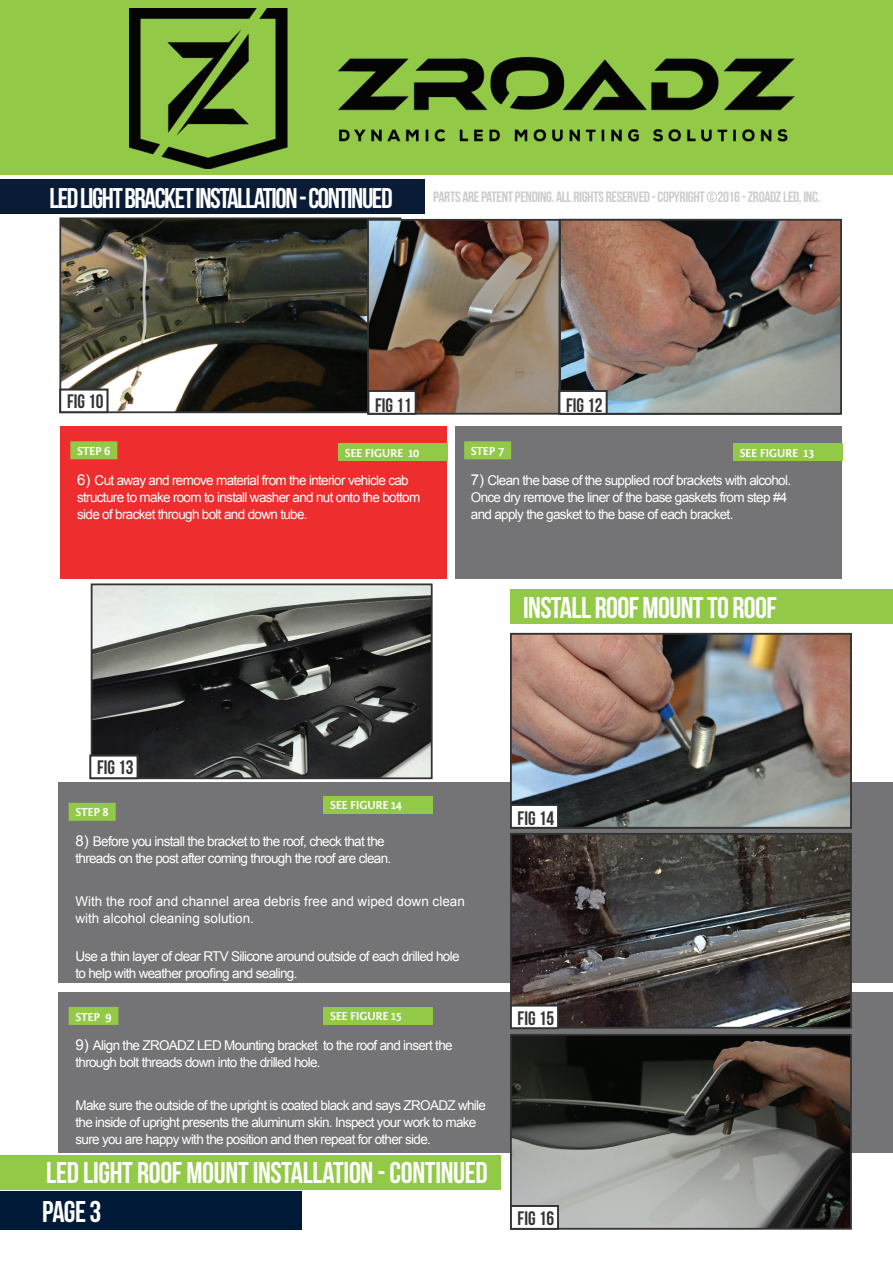
<style>
.page{position:relative;width:893px;height:1263px;background:#fff}
.page>*{position:absolute;margin:0;border:0;box-sizing:border-box;transform-origin:0 0}
.t1{font:30px "Bebas Neue";letter-spacing:-.01em;color:#fff}
.t2{font:28.5px "Bebas Neue";letter-spacing:-.05em;color:#fff}
.t3{font:19.5px "Bebas Neue";color:#323332}
.t4{font:15px "Bebas Neue";letter-spacing:-.02em;color:#ceccca}
.t5{font:13.5px/17px "Arial";letter-spacing:-.05em;color:#fff}
.t6{font:13.5px/17px "Arial";color:#fff}
.t7{font:700 12px "Fontin Sans";letter-spacing:-.02em;color:#fff}
.s1{font-size:15px}
</style>
<div class="page">
<div style="left:0;top:1191px;width:301px;height:39px;background:#001a37"></div>
<div style="left:455px;top:426px;width:387px;height:153px;background:#747375"></div>
<div style="left:60px;top:426px;width:387px;height:153px;background:#ee2d2f"></div>
<div style="left:58px;top:782px;width:835px;height:200px;background:#747375"></div>
<div style="left:58px;top:993px;width:835px;height:160px;background:#747375"></div>
<div style="left:464px;top:441px;width:47px;height:18px;background:#92c947"></div>
<div style="left:70px;top:441px;width:47px;height:18px;background:#92c947"></div>
<div style="left:69px;top:803px;width:47px;height:18px;background:#92c947"></div>
<div style="left:69px;top:1007px;width:49px;height:18px;background:#92c947"></div>
<div style="left:733px;top:443px;width:109px;height:18px;background:#92c947"></div>
<div style="left:338px;top:443px;width:109px;height:18px;background:#92c947"></div>
<div style="left:323px;top:796px;width:110px;height:18px;background:#92c947"></div>
<div style="left:323px;top:1007px;width:110px;height:18px;background:#92c947"></div>
<div style="left:0;top:0;width:893px;height:174px;background:#92c947"></div>
<div style="left:0;top:180px;width:424px;height:34px;background:#091b35"></div>
<div style="left:510px;top:590px;width:383px;height:34px;background:#92c947"></div>
<img style="left:62px;top:220px;width:305px;height:190px">
<div style="left:59px;top:217px;width:342px;height:196px;border:2px solid #323332"></div>
<div style="left:60px;top:389px;width:48px;height:24px;background:#fff"></div>
<div style="left:59px;top:389px;width:49px;height:24px;border:2px solid #323332"></div>
<img style="left:94px;top:586px;width:336px;height:190px">
<div style="left:91px;top:583px;width:342px;height:196px;border:2px solid #323332"></div>
<img style="left:370px;top:222px;width:188px;height:190px">
<div style="left:367px;top:219px;width:295px;height:196px;border:2px solid #323332"></div>
<img style="left:513px;top:836px;width:336px;height:189px">
<div style="left:510px;top:833px;width:342px;height:195px;border:2px solid #323332"></div>
<img style="left:562px;top:222px;width:277px;height:190px">
<div style="left:559px;top:219px;width:283px;height:196px;border:2px solid #323332"></div>
<div style="left:559px;top:390px;width:48px;height:24px;background:#fff"></div>
<div style="left:558px;top:390px;width:49px;height:25px;border:2px solid #323332"></div>
<div style="left:368px;top:390px;width:48px;height:24px;background:#fff"></div>
<div style="left:368px;top:390px;width:48px;height:25px;border:2px solid #323332"></div>
<div style="left:90px;top:755px;width:48px;height:24px;background:#fff"></div>
<div style="left:89px;top:755px;width:49px;height:24px;border:2px solid #323332"></div>
<img style="left:513px;top:636px;width:336px;height:190px">
<div style="left:510px;top:633px;width:342px;height:196px;border:2px solid #323332"></div>
<img style="left:513px;top:1037px;width:336px;height:190px">
<div style="left:510px;top:1034px;width:342px;height:196px;border:2px solid #323332"></div>
<div style="left:510px;top:804px;width:49px;height:24px;background:#fff"></div>
<div style="left:510px;top:804px;width:49px;height:25px;border:2px solid #323332"></div>
<div style="left:510px;top:1005px;width:49px;height:24px;background:#fff"></div>
<div style="left:510px;top:1005px;width:49px;height:24px;border:2px solid #323332"></div>
<div style="left:510px;top:1205px;width:49px;height:24px;background:#fff"></div>
<div style="left:510px;top:1205px;width:49px;height:24px;border:2px solid #323332"></div>
<div style="left:0;top:1155px;width:501px;height:34px;background:#92c947"></div>
<img style="left:129px;top:9px;width:665px;height:160px">
<h2 class="t2" style="left:50px;top:182px;width:345px">LED LIGHT BRACKET INSTALLATION - CONTINUED</h2>
<p class="t4" style="left:433px;top:188px;width:388px">PARTS ARE PATENT PENDING. ALL RIGHTS RESERVED - COPYRIGHT ©2016 - ZROADZ LED, INC.</p>
<h3 class="t3" style="left:67px;top:391px;width:38px">FIG 10</h3>
<h3 class="t3" style="left:375px;top:395px;width:38px">FIG 11</h3>
<h3 class="t3" style="left:566px;top:395px;width:38px">FIG 12</h3>
<p class="t7" style="left:77px;top:444px;width:35px">STEP 6</p>
<p class="t5" style="left:77px;top:472px;width:345px"><span class="s1">6)</span> Cut away and remove material from the interior vehicle cab structure to make room to install washer and nut onto the bottom side of bracket through bolt and down tube.</p>
<p class="t7" style="left:471px;top:444px;width:35px">STEP 7</p>
<p class="t5" style="left:471px;top:472px;width:322px"><span class="s1">7)</span> Clean the base of the supplied roof brackets with alcohol.<br>Once dry remove the liner of the base gaskets from step #4 and apply the gasket to the base of each bracket.</p>
<p class="t7" style="left:345px;top:446px;width:76px">SEE FIGURE 10</p>
<p class="t7" style="left:740px;top:446px;width:76px">SEE FIGURE 13</p>
<h1 class="t1" style="left:523px;top:591px;width:255px">INSTALL ROOF MOUNT TO ROOF</h1>
<h3 class="t3" style="left:97px;top:756px;width:38px">FIG 13</h3>
<p class="t7" style="left:330px;top:799px;width:73px">SEE FIGURE 14</p>
<p class="t7" style="left:75px;top:806px;width:35px">STEP 8</p>
<p class="t5" style="left:75px;top:833px;width:317px"><span class="s1">8)</span> Before you install the bracket to the roof, check that the threads on the post after coming through the roof are clean.</p>
<p class="t6" style="left:75px;top:893px;width:391px">With the roof and channel area debris free and wiped down clean with alcohol cleaning solution.</p>
<p class="t5" style="left:75px;top:948px;width:386px">Use a thin layer of clear RTV Silicone around outside of each drilled hole to help with weather proofing and sealing.</p>
<p class="t7" style="left:75px;top:1010px;width:38px">STEP 9</p>
<p class="t5" style="left:75px;top:1037px;width:379px"><span class="s1">9)</span> Align the ZROADZ LED Mounting bracket to the roof and insert the through bolt threads down into the drilled hole.</p>
<p class="t5" style="left:75px;top:1097px;width:412px">Make sure the outside of the upright is coated black and says ZROADZ while the inside of upright presents the aluminum skin. Inspect your work to make sure you are happy with the position and then repeat for other side.</p>
<p class="t7" style="left:330px;top:1009px;width:73px">SEE FIGURE 15</p>
<h1 class="t1" style="left:46px;top:1156px;width:443px">LED LIGHT ROOF MOUNT INSTALLATION - CONTINUED</h1>
<h1 class="t1" style="left:42px;top:1195px;width:61px">PAGE 3</h1>
<h3 class="t3" style="left:518px;top:807px;width:38px">FIG 14</h3>
<h3 class="t3" style="left:518px;top:1007px;width:38px">FIG 15</h3>
<h3 class="t3" style="left:518px;top:1207px;width:38px">FIG 16</h3>
</div>
